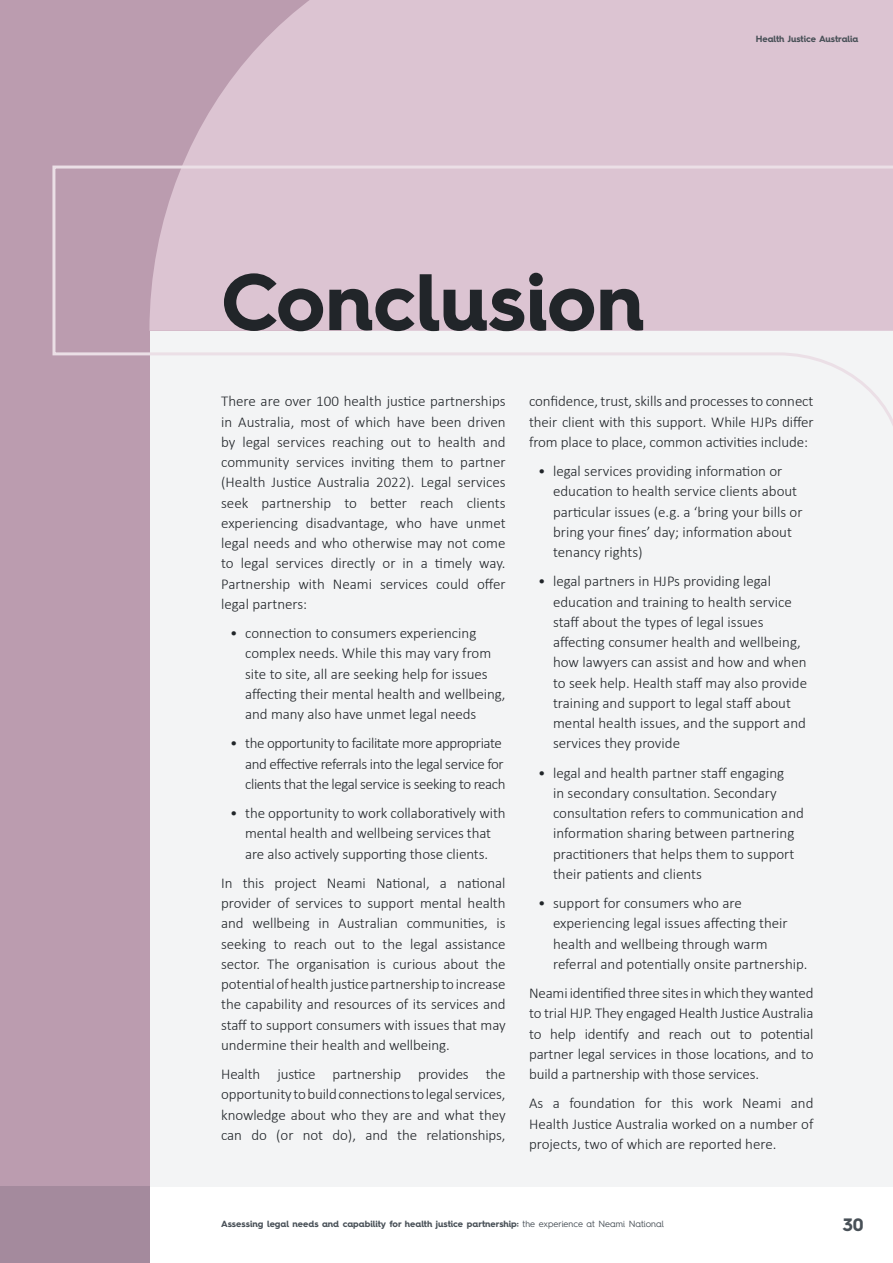
<style>
.page{position:relative;width:893px;height:1263px;background:#fff}
.page>*{position:absolute;margin:0;border:0;box-sizing:border-box;transform-origin:0 0}
.t1{font:700 80.1px "Hurme Geometric Sans 4";color:#212529}
.t2{font:700 18px "Hurme Geometric Sans 4";color:#485057}
.Body{font:300 15px/20.2px "Calibri";color:#212529;text-align:justify}
.Body-2{font:300 15px/20.2px "Calibri";letter-spacing:-.03em;color:#212529}
.t3{font:700 9px "Hurme Geometric Sans 4";color:#485057}
.s1{font-weight:400}
</style>
<div class="page">
<div style="left:149px;top:330px;width:744px;height:856px;background:#f3f4f5"></div>
<div style="left:0;top:331px;width:149px;height:932px;background:#bb9caf"></div>
<div style="left:0;top:0;width:363px;height:331px;background:#bb9caf"></div>
<div style="left:0;top:1186px;width:149px;height:77px;background:#a48a9d"></div>
<svg style="left:183px;top:0;width:710px;height:164px;fill:#dcc4d2"></svg>
<svg style="left:52px;top:164px;width:841px;height:303px"></svg>
<h1 class="t1" style="left:221px;top:246px;width:425px">Conclusion</h1>
<p class="t3" style="left:756px;top:32px;width:104px">Health Justice Australia</p>
<p class="Body" style="left:221px;top:391px;width:286px">There are over 100 health justice partnerships in Australia, most of which have been driven by legal services reaching out to health and community services inviting them to partner (Health Justice Australia 2022). Legal services seek partnership to better reach clients experiencing disadvantage, who have unmet legal needs and who otherwise may not come to legal services directly or in a timely way.<br>Partnership with Neami services could offer legal partners:</p>
<p class="Body" style="left:245px;top:623px;width:262px;text-align:left;text-indent:-15px">• connection to consumers experiencing complex needs. While this may vary from site to site, all are seeking help for issues affecting their mental health and wellbeing, and many also have unmet legal needs</p>
<p class="Body-2" style="left:245px;top:733px;width:262px;text-indent:-15px">• the opportunity to facilitate more appropriate and effective referrals into the legal service for clients that the legal service is seeking to reach</p>
<p class="Body" style="left:230px;top:803px;width:277px;text-align:center">• the opportunity to work collaboratively with mental health and wellbeing services that<br>are also actively supporting those clients.</p>
<p class="Body" style="left:221px;top:873px;width:286px">In this project Neami National, a national provider of services to support mental health and wellbeing in Australian communities, is seeking to reach out to the legal assistance sector. The organisation is curious about the potential of health justice partnership to increase the capability and resources of its services and staff to support consumers with issues that may undermine their health and wellbeing.</p>
<p class="Body" style="left:221px;top:1064px;width:286px">Health justice partnership provides the opportunity to build connections to legal services, knowledge about who they are and what they can do (or not do), and the relationships,</p>
<p class="Body" style="left:529px;top:391px;width:286px">confidence, trust, skills and processes to connect their client with this support. While HJPs differ from place to place, common activities include:</p>
<p class="Body" style="left:553px;top:461px;width:251px;text-align:left;text-indent:-15px">• legal services providing information or education to health service clients about particular issues (e.g. a ‘bring your bills or bring your fines’ day; information about tenancy rights)</p>
<p class="Body" style="left:553px;top:571px;width:256px;text-align:left;text-indent:-15px">• legal partners in HJPs providing legal education and training to health service staff about the types of legal issues affecting consumer health and wellbeing, how lawyers can assist and how and when to seek help. Health staff may also provide training and support to legal staff about mental health issues, and the support and services they provide</p>
<p class="Body" style="left:553px;top:762px;width:252px;text-align:left;text-indent:-15px">• legal and health partner staff engaging<br>in secondary consultation. Secondary consultation refers to communication and information sharing between partnering practitioners that helps them to support their patients and clients</p>
<p class="Body" style="left:553px;top:893px;width:256px;text-align:left;text-indent:-15px">• support for consumers who are experiencing legal issues affecting their health and wellbeing through warm referral and potentially onsite partnership.</p>
<p class="Body" style="left:529px;top:983px;width:286px">Neami identified three sites in which they wanted to trial HJP. They engaged Health Justice Australia to help identify and reach out to potential partner legal services in those locations, and to build a partnership with those services.</p>
<p class="Body" style="left:529px;top:1093px;width:286px">As a foundation for this work Neami and Health Justice Australia worked on a number of projects, two of which are reported here.</p>
<p class="t3" style="left:221px;top:1217px;width:444px">Assessing legal needs and capability for health justice partnership: <span class="s1">the experience at Neami National</span></p>
<p class="t2" style="left:843px;top:1212px;width:22px">30</p>
</div>
